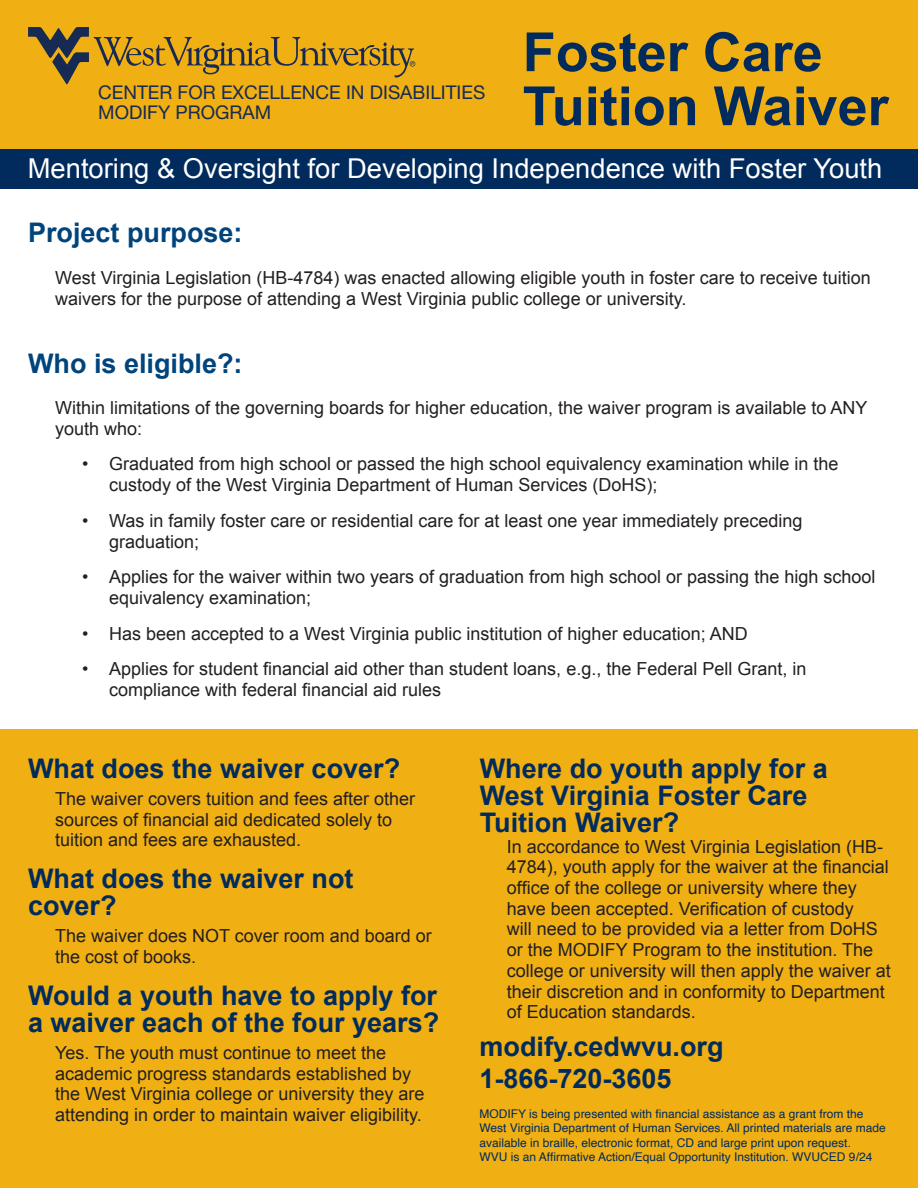
<style>
.page{position:relative;width:918px;height:1188px;background:#fff}
.page>*{position:absolute;margin:0;border:0;box-sizing:border-box;transform-origin:0 0}
.t1{font:700 54px "Arial";color:#002b5c}
.t2{font:27.3px "Arial";color:#fff}
.t3{font:700 27px/27px "Arial";color:#002b5c}
.t4{font:700 27px "Arial";color:#00447b}
.t5{font:18.9px/20.2px "Helvetica Neue LT Std";color:#172a53}
.List_Paragraph{font:18px/20.7px "Arial";color:#231f20}
.Body_Small{font:12px/14.4px "Helvetica";color:#002b5c}
</style>
<div class="page">
<div style="left:0;top:148px;width:918px;height:41px;background:#002b5c"></div>
<div style="left:0;top:0;width:918px;height:148px;background:#f0af13"></div>
<div style="left:0;top:729px;width:918px;height:459px;background:#f0af13"></div>
<svg style="left:28px;top:27px;width:387px;height:57px"></svg>
<p class="t1" style="left:523px;top:17px;width:302px">Foster Care</p>
<p class="t1" style="left:523px;top:71px;width:367px">Tuition Waiver</p>
<p class="t2" style="left:28px;top:150px;width:856px">Mentoring &amp; Oversight for Developing Independence with Foster Youth</p>
<p class="t4" style="left:28px;top:215px;width:216px">Project purpose:</p>
<p class="List_Paragraph" style="left:55px;top:267px;width:817px">West Virginia Legislation (HB-4784) was enacted allowing eligible youth in foster care to receive tuition waivers for the purpose of attending a West Virginia public college or university.</p>
<p class="t5" style="left:98px;top:82px;width:389px">CENTER FOR EXCELLENCE IN DISABILITIES<br>MODIFY PROGRAM</p>
<p class="t4" style="left:28px;top:345px;width:216px">Who is eligible?:</p>
<p class="List_Paragraph" style="left:55px;top:398px;width:814px">Within limitations of the governing boards for higher education, the waiver program is available to ANY youth who:</p>
<p class="List_Paragraph" style="left:109px;top:454px;width:731px;text-indent:-27px">• Graduated from high school or passed the high school equivalency examination while in the custody of the West Virginia Department of Human Services (DoHS);</p>
<p class="List_Paragraph" style="left:109px;top:510px;width:695px;text-indent:-27px">• Was in family foster care or residential care for at least one year immediately preceding graduation;</p>
<p class="List_Paragraph" style="left:109px;top:567px;width:768px;text-indent:-27px">• Applies for the waiver within two years of graduation from high school or passing the high school equivalency examination;</p>
<p class="List_Paragraph" style="left:82px;top:623px;width:667px">• Has been accepted to a West Virginia public institution of higher education; AND</p>
<p class="List_Paragraph" style="left:109px;top:659px;width:699px;text-indent:-27px">• Applies for student financial aid other than student loans, e.g., the Federal Pell Grant, in compliance with federal financial aid rules</p>
<p class="t3" style="left:28px;top:756px;width:374px">What does the waiver cover?</p>
<p class="List_Paragraph" style="left:55px;top:789px;width:362px">The waiver covers tuition and fees after other sources of financial aid dedicated solely to tuition and fees are exhausted.</p>
<p class="t3" style="left:28px;top:866px;width:327px">What does the waiver not cover?</p>
<p class="List_Paragraph" style="left:55px;top:926px;width:378px">The waiver does NOT cover room and board or the cost of books.</p>
<p class="t3" style="left:28px;top:983px;width:413px">Would a youth have to apply for a waiver each of the four years?</p>
<p class="List_Paragraph" style="left:55px;top:1043px;width:371px">Yes. The youth must continue to meet the academic progress standards established by the West Virginia college or university they are attending in order to maintain waiver eligibility.</p>
<p class="t3" style="left:480px;top:756px;width:350px">Where do youth apply for a<br>West Virginia Foster Care<br>Tuition Waiver?</p>
<p class="List_Paragraph" style="left:507px;top:836px;width:386px">In accordance to West Virginia Legislation (HB-4784), youth apply for the waiver at the financial office of the college or university where they have been accepted. Verification of custody<br>will need to be provided via a letter from DoHS or the MODIFY Program to the institution. The college or university will then apply the waiver at their discretion and in conformity to Department of Education standards.</p>
<p class="t3" style="left:480px;top:1034px;width:246px">modify.cedwvu.org</p>
<p class="t3" style="left:480px;top:1066px;width:194px">1-866-720-3605</p>
<p class="Body_Small" style="left:480px;top:1107px;width:408px">MODIFY is being presented with financial assistance as a grant from the West Virginia Department of Human Services. All printed materials are made available in braille, electronic format, CD and large print upon request.<br>WVU is an Affirmative Action/Equal Opportunity Institution. WVUCED 9/24</p>
</div>
